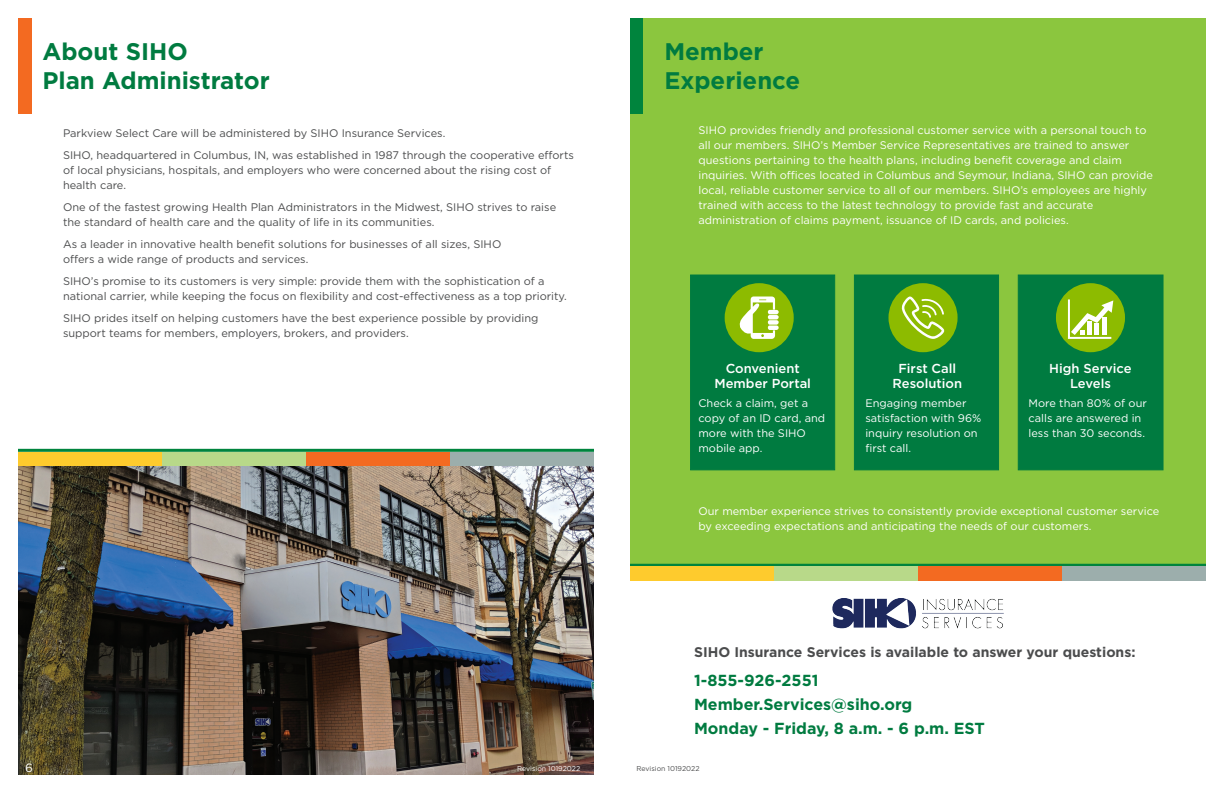
<style>
.page{position:relative;width:1224px;height:792px;background:#fff}
.page>*{position:absolute;margin:0;border:0;box-sizing:border-box;transform-origin:0 0}
.t1{font:700 24px "Gotham";color:#007b40}
.t2{font:700 16px "Gotham";color:#007b40}
.t3{font:700 14px "Gotham";color:#4b4c4d}
.t4{font:500 13px/15px "Gotham";color:#fff;text-align:center}
.t5{font:12px "Gotham";color:#fff}
.t6{font:11px/15px "Gotham";color:#fff}
.t7{font:11px/15px "Gotham";color:#4b4c4d}
.t8{font:7px "Gotham";color:#fff}
.t9{font:7px "Gotham";color:#4b4c4d}
</style>
<div class="page">
<div style="left:630px;top:18px;width:576px;height:546px;background:#8bc63e"></div>
<div style="left:630px;top:18px;width:13px;height:96px;background:#00843d"></div>
<hr style="left:18px;top:449px;width:576px;height:3px;background:#00843d">
<div style="left:18px;top:452px;width:144px;height:14px;background:#fecb2d"></div>
<div style="left:162px;top:452px;width:144px;height:14px;background:#b8d989"></div>
<div style="left:306px;top:452px;width:144px;height:14px;background:#f36a21"></div>
<div style="left:450px;top:452px;width:144px;height:14px;background:#9caeac"></div>
<div style="left:18px;top:18px;width:13px;height:96px;background:#f36a21"></div>
<img style="left:833px;top:599px;width:170px;height:29px">
<img style="left:18px;top:466px;width:576px;height:308px">
<div style="left:690px;top:275px;width:145px;height:195px;background:#007b40"></div>
<div style="left:854px;top:275px;width:145px;height:195px;background:#007b40"></div>
<div style="left:1018px;top:275px;width:146px;height:195px;background:#007b40;border:1px solid #007b40"></div>
<div style="left:725px;top:283px;width:69px;height:69px;background:#8dbb00;border-radius:50%"></div>
<div style="left:889px;top:283px;width:69px;height:69px;background:#8dbb00;border-radius:50%"></div>
<svg style="left:902px;top:296px;width:42px;height:43px"></svg>
<div style="left:1056px;top:283px;width:69px;height:69px;background:#8dbb00;border-radius:50%"></div>
<hr style="left:630px;top:564px;width:576px;height:3px;background:#00843d">
<div style="left:630px;top:567px;width:144px;height:14px;background:#fecb2d"></div>
<div style="left:774px;top:567px;width:144px;height:14px;background:#b8d989"></div>
<div style="left:918px;top:567px;width:144px;height:14px;background:#f36a21"></div>
<div style="left:1062px;top:567px;width:144px;height:14px;background:#9caeac"></div>
<svg style="left:739px;top:297px;width:40px;height:42px"></svg>
<svg style="left:1067px;top:299px;width:46px;height:40px"></svg>
<p class="t1" style="left:42px;top:36px;width:147px">About SIHO</p>
<p class="t1" style="left:42px;top:65px;width:229px">Plan Administrator</p>
<p class="t7" style="left:63px;top:126px;width:384px">Parkview Select Care will be administered by SIHO Insurance Services.</p>
<p class="t7" style="left:63px;top:148px;width:513px">SIHO, headquartered in Columbus, IN, was established in 1987 through the cooperative efforts of local physicians, hospitals, and employers who were concerned about the rising cost of health care.</p>
<p class="t7" style="left:63px;top:200px;width:495px">One of the fastest growing Health Plan Administrators in the Midwest, SIHO strives to raise the standard of health care and the quality of life in its communities.</p>
<p class="t7" style="left:63px;top:237px;width:440px">As a leader in innovative health benefit solutions for businesses of all sizes, SIHO offers a wide range of products and services.</p>
<p class="t7" style="left:63px;top:274px;width:505px">SIHO’s promise to its customers is very simple: provide them with the sophistication of a national carrier, while keeping the focus on flexibility and cost-effectiveness as a top priority.</p>
<p class="t7" style="left:63px;top:311px;width:477px">SIHO prides itself on helping customers have the best experience possible by providing support teams for members, employers, brokers, and providers.</p>
<p class="t1" style="left:664px;top:36px;width:101px">Member</p>
<p class="t1" style="left:664px;top:65px;width:138px">Experience</p>
<p class="t6" style="left:698px;top:122px;width:456px">SIHO provides friendly and professional customer service with a personal touch to all our members. SIHO’s Member Service Representatives are trained to answer questions pertaining to the health plans, including benefit coverage and claim inquiries. With offices located in Columbus and Seymour, Indiana, SIHO can provide local, reliable customer service to all of our members. SIHO’s employees are highly trained with access to the latest technology to provide fast and accurate administration of claims payment, issuance of ID cards, and policies.</p>
<p class="t4" style="left:715px;top:360px;width:98px">Convenient<br>Member Portal</p>
<p class="t6" style="left:698px;top:395px;width:128px">Check a claim, get a copy of an ID card, and more with the SIHO mobile app.</p>
<p class="t4" style="left:893px;top:360px;width:71px">First Call<br>Resolution</p>
<p class="t6" style="left:865px;top:395px;width:117px">Engaging member satisfaction with 96% inquiry resolution on first call.</p>
<p class="t4" style="left:1049px;top:360px;width:84px">High Service<br>Levels</p>
<p class="t6" style="left:1029px;top:395px;width:120px">More than 80% of our calls are answered in less than 30 seconds.</p>
<p class="t6" style="left:698px;top:503px;width:462px">Our member experience strives to consistently provide exceptional customer service by exceeding expectations and anticipating the needs of our customers.</p>
<p class="t3" style="left:694px;top:643px;width:443px">SIHO Insurance Services is available to answer your questions:</p>
<p class="t2" style="left:694px;top:670px;width:126px">1-855-926-2551</p>
<p class="t2" style="left:694px;top:694px;width:220px">Member.Services@siho.org</p>
<p class="t2" style="left:694px;top:718px;width:292px">Monday - Friday, 8 a.m. - 6 p.m. EST</p>
<p class="t5" style="left:25px;top:760px;width:9px">6</p>
<p class="t8" style="left:517px;top:764px;width:65px">Revision 10192022</p>
<p class="t9" style="left:636px;top:764px;width:65px">Revision 10192022</p>
</div>
